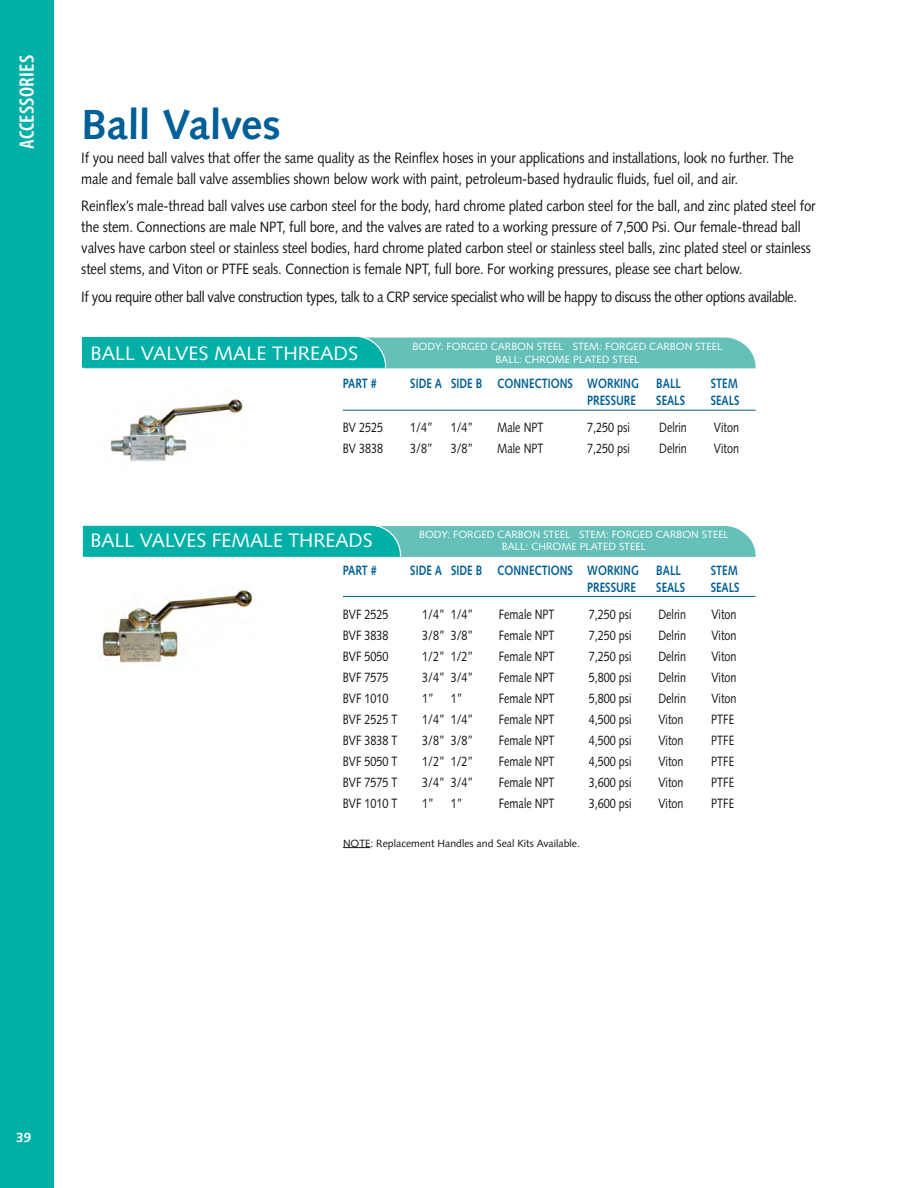
<style>
.page{position:relative;width:918px;height:1188px;background:#fff}
.page>*{position:absolute;margin:0;border:0;box-sizing:border-box;transform-origin:0 0}
.t1{font:700 42px "Syntax LT Std";letter-spacing:-.01em;color:#005f96}
.t2{font:600 condensed 21px "Myriad Pro";letter-spacing:.01em;color:#fff}
.t3{font:19.5px "Syntax LT Std";color:#fff}
.t4{font:700 19.5px "Syntax LT Std";color:#fff}
.t5{font:15px/21px "Syntax LT Std";letter-spacing:-.01em;color:#121212;scale:.88 1}
.t6{font:15px "Syntax LT Std";letter-spacing:-.03em;color:#121212;scale:.88 1}
.t7{font:13.5px "Syntax LT Std";color:#121212;scale:.8 1}
.t8{font:700 13.5px "Syntax LT Std";color:#005f96;scale:.8 1}
.t9{font:700 13.5px "Syntax LT Std";color:#fff}
.t10{font:10.5px/12.6px "Syntax LT Std";color:#fff;text-align:center}
.t11{font:10.5px "Syntax LT Std";color:#121212}
</style>
<div class="page">
<svg style="left:343px;top:847px;width:27px;height:1px"></svg>
<img style="left:110px;top:399px;width:133px;height:63px">
<hr style="left:343px;top:410px;width:413px;height:1px;background:#005f96">
<svg style="left:81px;top:336px;width:675px;height:33px;background:#46beb6"></svg>
<img style="left:102px;top:588px;width:151px;height:75px">
<hr style="left:343px;top:596px;width:413px;height:1px;background:#005f96">
<svg style="left:82px;top:525px;width:674px;height:32px;background:#3fbbb3"></svg>
<div style="left:0;top:0;width:54px;height:1188px;background:#00b0a7"></div>
<h2 class="t2" style="left:14px;top:149px;width:96px;rotate:-90deg">ACCESSORIES</h2>
<h1 class="t1" style="left:81px;top:101px;width:201px">Ball Valves</h1>
<p class="t5" style="left:81px;top:147px;width:811px">If you need ball valves that offer the same quality as the Reinflex hoses in your applications and installations, look no further. The male and female ball valve assemblies shown below work with paint, petroleum-based hydraulic fluids, fuel oil, and air.</p>
<p class="t5" style="left:81px;top:196px;width:836px">Reinflex’s male-thread ball valves use carbon steel for the body, hard chrome plated carbon steel for the ball, and zinc plated steel for the stem. Connections are male NPT, full bore, and the valves are rated to a working pressure of 7,500 Psi. Our female-thread ball valves have carbon steel or stainless steel bodies, hard chrome plated carbon steel or stainless steel balls, zinc plated steel or stainless steel stems, and Viton or PTFE seals. Connection is female NPT, full bore. For working pressures, please see chart below.</p>
<p class="t6" style="left:81px;top:288px;width:815px">If you require other ball valve construction types, talk to a CRP service specialist who will be happy to discuss the other options available.</p>
<h3 class="t4" style="left:205px;top:341px;width:100px">REPAIR KIT</h3>
<p class="t8" style="left:343px;top:376px;width:44px">PART #</p>
<p class="t8" style="left:410px;top:376px;width:287px">SIDE A SIDE B CONNECTIONS WORKING</p>
<p class="t8" style="left:656px;top:376px;width:32px">BALL</p>
<p class="t8" style="left:711px;top:376px;width:35px">STEM</p>
<p class="t8" style="left:587px;top:392px;width:62px">PRESSURE</p>
<p class="t8" style="left:656px;top:392px;width:38px">SEALS</p>
<p class="t8" style="left:711px;top:392px;width:38px">SEALS</p>
<p class="t7" style="left:343px;top:420px;width:52px">BV 2525</p>
<p class="t7" style="left:410px;top:420px;width:30px">1/4”</p>
<p class="t7" style="left:451px;top:420px;width:30px">1/4”</p>
<p class="t7" style="left:497px;top:420px;width:59px">Male NPT</p>
<p class="t7" style="left:587px;top:420px;width:55px">7,250 psi</p>
<p class="t7" style="left:659px;top:420px;width:36px">Delrin</p>
<p class="t7" style="left:714px;top:420px;width:33px">Viton</p>
<p class="t7" style="left:343px;top:441px;width:52px">BV 3838</p>
<p class="t7" style="left:410px;top:441px;width:30px">3/8”</p>
<p class="t7" style="left:451px;top:441px;width:30px">3/8”</p>
<p class="t7" style="left:497px;top:441px;width:59px">Male NPT</p>
<p class="t7" style="left:587px;top:441px;width:55px">7,250 psi</p>
<p class="t7" style="left:659px;top:441px;width:36px">Delrin</p>
<p class="t7" style="left:714px;top:441px;width:33px">Viton</p>
<p class="t10" style="left:413px;top:340px;width:311px">BODY: FORGED CARBON STEEL STEM: FORGED CARBON STEEL<br>BALL: CHROME PLATED STEEL</p>
<h3 class="t3" style="left:91px;top:342px;width:269px">BALL VALVES MALE THREADS</h3>
<p class="t10" style="left:419px;top:528px;width:311px">BODY: FORGED CARBON STEEL STEM: FORGED CARBON STEEL</p>
<h3 class="t4" style="left:168px;top:528px;width:137px">LVE REPAIR KIT</h3>
<h3 class="t3" style="left:91px;top:529px;width:283px">BALL VALVES FEMALE THREADS</h3>
<p class="t10" style="left:502px;top:540px;width:146px">BALL: CHROME PLATED STEEL</p>
<p class="t8" style="left:343px;top:563px;width:44px">PART #</p>
<p class="t8" style="left:410px;top:563px;width:287px">SIDE A SIDE B CONNECTIONS WORKING</p>
<p class="t8" style="left:656px;top:563px;width:32px">BALL</p>
<p class="t8" style="left:711px;top:563px;width:35px">STEM</p>
<p class="t8" style="left:587px;top:579px;width:62px">PRESSURE</p>
<p class="t8" style="left:656px;top:579px;width:38px">SEALS</p>
<p class="t8" style="left:711px;top:579px;width:38px">SEALS</p>
<p class="t7" style="left:343px;top:607px;width:59px">BVF 2525</p>
<p class="t7" style="left:422px;top:607px;width:66px">1/4” 1/4”</p>
<p class="t7" style="left:499px;top:607px;width:71px">Female NPT</p>
<p class="t7" style="left:589px;top:607px;width:55px">7,250 psi</p>
<p class="t7" style="left:658px;top:607px;width:36px">Delrin</p>
<p class="t7" style="left:711px;top:607px;width:33px">Viton</p>
<p class="t7" style="left:343px;top:628px;width:59px">BVF 3838</p>
<p class="t7" style="left:422px;top:628px;width:66px">3/8” 3/8”</p>
<p class="t7" style="left:499px;top:628px;width:71px">Female NPT</p>
<p class="t7" style="left:589px;top:628px;width:55px">7,250 psi</p>
<p class="t7" style="left:658px;top:628px;width:36px">Delrin</p>
<p class="t7" style="left:711px;top:628px;width:33px">Viton</p>
<p class="t7" style="left:343px;top:649px;width:59px">BVF 5050</p>
<p class="t7" style="left:422px;top:649px;width:66px">1/2” 1/2”</p>
<p class="t7" style="left:499px;top:649px;width:71px">Female NPT</p>
<p class="t7" style="left:589px;top:649px;width:55px">7,250 psi</p>
<p class="t7" style="left:658px;top:649px;width:36px">Delrin</p>
<p class="t7" style="left:711px;top:649px;width:33px">Viton</p>
<p class="t7" style="left:343px;top:670px;width:59px">BVF 7575</p>
<p class="t7" style="left:422px;top:670px;width:66px">3/4” 3/4”</p>
<p class="t7" style="left:499px;top:670px;width:71px">Female NPT</p>
<p class="t7" style="left:589px;top:670px;width:55px">5,800 psi</p>
<p class="t7" style="left:658px;top:670px;width:36px">Delrin</p>
<p class="t7" style="left:711px;top:670px;width:33px">Viton</p>
<p class="t7" style="left:343px;top:691px;width:59px">BVF 1010</p>
<p class="t7" style="left:422px;top:691px;width:52px">1” 1”</p>
<p class="t7" style="left:499px;top:691px;width:71px">Female NPT</p>
<p class="t7" style="left:589px;top:691px;width:55px">5,800 psi</p>
<p class="t7" style="left:658px;top:691px;width:36px">Delrin</p>
<p class="t7" style="left:711px;top:691px;width:33px">Viton</p>
<p class="t7" style="left:343px;top:712px;width:70px">BVF 2525 T</p>
<p class="t7" style="left:422px;top:712px;width:66px">1/4” 1/4”</p>
<p class="t7" style="left:499px;top:712px;width:71px">Female NPT</p>
<p class="t7" style="left:589px;top:712px;width:55px">4,500 psi</p>
<p class="t7" style="left:658px;top:712px;width:33px">Viton</p>
<p class="t7" style="left:711px;top:712px;width:30px">PTFE</p>
<p class="t7" style="left:343px;top:733px;width:70px">BVF 3838 T</p>
<p class="t7" style="left:422px;top:733px;width:66px">3/8” 3/8”</p>
<p class="t7" style="left:499px;top:733px;width:71px">Female NPT</p>
<p class="t7" style="left:589px;top:733px;width:55px">4,500 psi</p>
<p class="t7" style="left:658px;top:733px;width:33px">Viton</p>
<p class="t7" style="left:711px;top:733px;width:30px">PTFE</p>
<p class="t7" style="left:343px;top:754px;width:70px">BVF 5050 T</p>
<p class="t7" style="left:422px;top:754px;width:66px">1/2” 1/2”</p>
<p class="t7" style="left:499px;top:754px;width:71px">Female NPT</p>
<p class="t7" style="left:589px;top:754px;width:55px">4,500 psi</p>
<p class="t7" style="left:658px;top:754px;width:33px">Viton</p>
<p class="t7" style="left:711px;top:754px;width:30px">PTFE</p>
<p class="t7" style="left:343px;top:775px;width:70px">BVF 7575 T</p>
<p class="t7" style="left:422px;top:775px;width:66px">3/4” 3/4”</p>
<p class="t7" style="left:499px;top:775px;width:71px">Female NPT</p>
<p class="t7" style="left:589px;top:775px;width:55px">3,600 psi</p>
<p class="t7" style="left:658px;top:775px;width:33px">Viton</p>
<p class="t7" style="left:711px;top:775px;width:30px">PTFE</p>
<p class="t7" style="left:343px;top:796px;width:70px">BVF 1010 T</p>
<p class="t7" style="left:422px;top:796px;width:52px">1” 1”</p>
<p class="t7" style="left:499px;top:796px;width:71px">Female NPT</p>
<p class="t7" style="left:589px;top:796px;width:55px">3,600 psi</p>
<p class="t7" style="left:658px;top:796px;width:33px">Viton</p>
<p class="t7" style="left:711px;top:796px;width:30px">PTFE</p>
<p class="t11" style="left:343px;top:837px;width:239px">NOTE: Replacement Handles and Seal Kits Available.</p>
<p class="t9" style="left:16px;top:1130px;width:17px">39</p>
</div>
